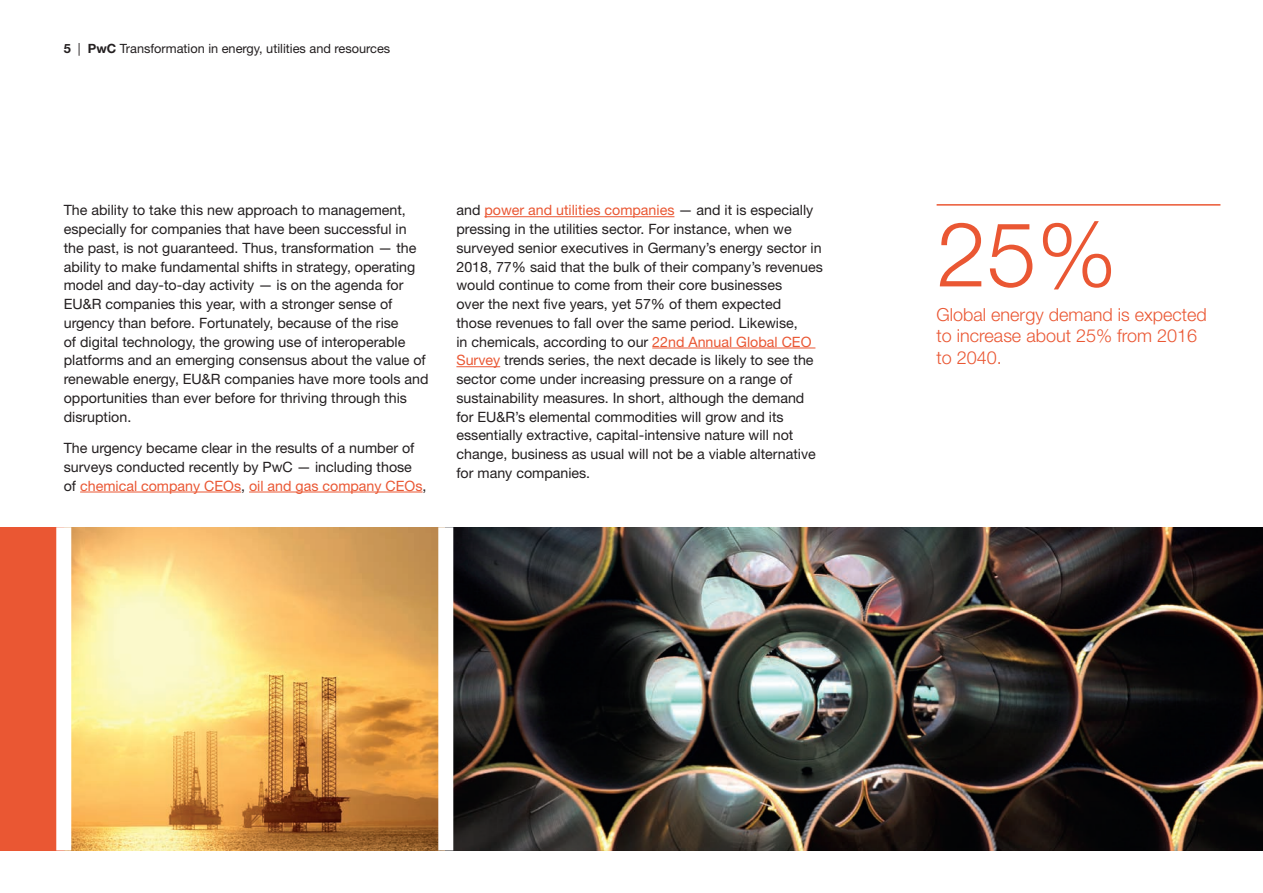
<style>
.page{position:relative;width:1263px;height:893px;background:#fff}
.page>*{position:absolute;margin:0;border:0;box-sizing:border-box;transform-origin:0 0}
.t1{font:300 90px "Helvetica Neue";color:#ea5733}
.t2{font:300 18px/21.6px "Helvetica Neue";color:#ea5733}
.t3{font:14.25px/18.8px "Helvetica Neue";color:#231f20}
.t4{font:12.75px "Helvetica Neue";color:#231f20}
.s1{font-weight:700}
.s2{color:#ea5733}
</style>
<div class="page">
<hr style="left:80px;top:492px;width:161px;height:1px;background:#ea5733">
<hr style="left:249px;top:492px;width:174px;height:1px;background:#ea5733">
<hr style="left:484px;top:216px;width:190px;height:1px;background:#ea5733">
<hr style="left:652px;top:348px;width:163px;height:1px;background:#ea5733">
<hr style="left:456px;top:366px;width:44px;height:1px;background:#ea5733">
<img style="left:71px;top:527px;width:367px;height:323px">
<img style="left:453px;top:527px;width:810px;height:323px">
<div style="left:0;top:527px;width:64px;height:323px;background:#ea5733"></div>
<div style="left:56px;top:527px;width:15px;height:323px;background:#fff"></div>
<hr style="left:936px;top:204px;width:284px;height:2px;background:#ea5733">
<p class="t4" style="left:64px;top:40px;width:328px"><span class="s1">5</span> | <span class="s1">PwC</span> Transformation in energy, utilities and resources</p>
<p class="t3" style="left:64px;top:201px;width:366px">The ability to take this new approach to management, especially for companies that have been successful in the past, is not guaranteed. Thus, transformation — the ability to make fundamental shifts in strategy, operating model and day-to-day activity — is on the agenda for EU&amp;R companies this year, with a stronger sense of urgency than before. Fortunately, because of the rise<br>of digital technology, the growing use of interoperable platforms and an emerging consensus about the value of renewable energy, EU&amp;R companies have more tools and opportunities than ever before for thriving through this disruption.</p>
<p class="t3" style="left:64px;top:438px;width:364px">The urgency became clear in the results of a number of surveys conducted recently by PwC — including those of <span class="s2">chemical company CEOs</span>, <span class="s2">oil and gas company CEOs</span>,</p>
<p class="t3" style="left:456px;top:201px;width:368px">and <span class="s2">power and utilities companies</span> — and it is especially pressing in the utilities sector. For instance, when we surveyed senior executives in Germany’s energy sector in 2018, 77% said that the bulk of their company’s revenues would continue to come from their core businesses<br>over the next five years, yet 57% of them expected<br>those revenues to fall over the same period. Likewise,<br>in chemicals, according to our <span class="s2">22nd Annual Global CEO Survey</span> trends series, the next decade is likely to see the sector come under increasing pressure on a range of sustainability measures. In short, although the demand for EU&amp;R’s elemental commodities will grow and its essentially extractive, capital-intensive nature will not change, business as usual will not be a viable alternative for many companies.</p>
<h1 class="t1" style="left:936px;top:199px;width:182px">25%</h1>
<p class="t2" style="left:936px;top:303px;width:272px">Global energy demand is expected to increase about 25% from 2016 to 2040.</p>
</div>
